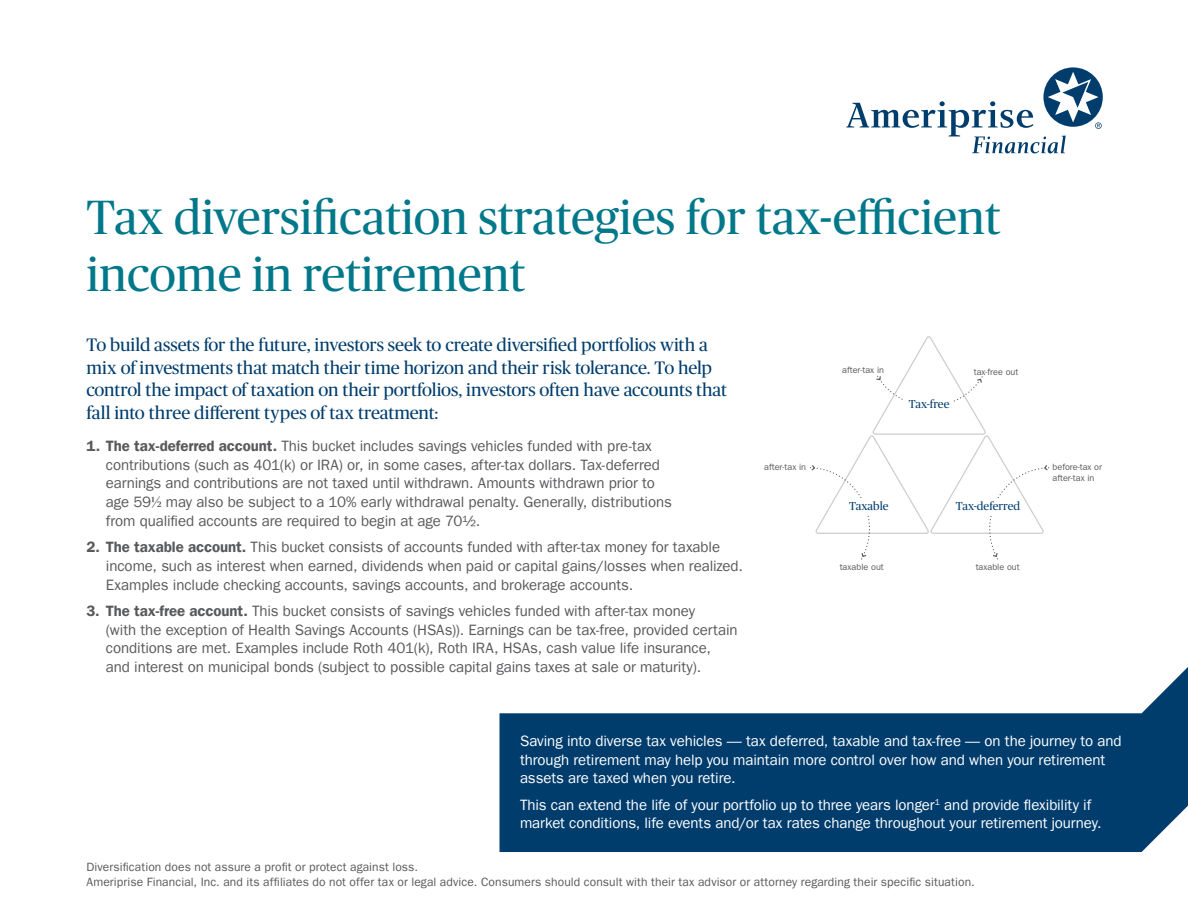
<style>
.page{position:relative;width:1188px;height:918px;background:#fff}
.page>*{position:absolute;margin:0;border:0;box-sizing:border-box;transform-origin:0 0}
.t1{font:48px/57px "Publico Headline";color:#00788a}
.t2{font:18px/22.5px "Publico Headline";letter-spacing:-.01em;color:#003d6d}
.t3{font:15px/18.8px "ITC Frank Goth For AMPF";letter-spacing:-.005em;color:#58595b}
.t4{font:15px/18.8px "ITC Frank Goth For AMPF";letter-spacing:-.005em;color:#fff}
.t5{font:12px/15px "ITC Frank Goth For AMPF";letter-spacing:.01em;color:#58595b}
.t6{font:11.55px "Publico Headline";color:#003d6d}
.t7{font:9.15px/10.9px "ITC Franklin Gothic Std";color:#58595b}
.s1{font-family:"ITC Frank Goth For AMPF Dm";font-weight:700}
.s2{font-family:"Publico Headline"}
</style>
<div class="page">
<svg style="left:810px;top:336px;width:240px;height:224px"></svg>
<div style="left:853px;top:499px;width:19px;height:16px;background:#fff"></div>
<div style="left:986px;top:498px;width:19px;height:17px;background:#fff"></div>
<svg style="left:500px;top:667px;width:688px;height:185px;fill:#003d6d"></svg>
<svg style="left:846px;top:67px;width:257px;height:86px"></svg>
<h1 class="t1" style="left:86px;top:186px;width:916px">Tax diversification strategies for tax-efficient income in retirement</h1>
<p class="t2" style="left:86px;top:333px;width:642px">To build assets for the future, investors seek to create diversified portfolios with a mix of investments that match their time horizon and their risk tolerance. To help control the impact of taxation on their portfolios, investors often have accounts that fall into three different types of tax treatment:</p>
<p class="t3" style="left:106px;top:437px;width:567px;text-indent:-19px"><span class="s1">1. The tax-deferred account.</span> This bucket includes savings vehicles funded with pre-tax contributions (such as 401(k) or IRA) or, in some cases, after-tax dollars. Tax-deferred earnings and contributions are not taxed until withdrawn. Amounts withdrawn prior to age 59<span class="s2">½</span> may also be subject to a 10% early withdrawal penalty. Generally, distributions from qualified accounts are required to begin at age 70½.</p>
<p class="t3" style="left:106px;top:538px;width:639px;text-indent:-20px"><span class="s1">2. The taxable account.</span> This bucket consists of accounts funded with after-tax money for taxable income, such as interest when earned, dividends when paid or capital gains/losses when realized.<br>Examples include checking accounts, savings accounts, and brokerage accounts.</p>
<p class="t3" style="left:106px;top:602px;width:633px;text-indent:-20px"><span class="s1">3. The tax-free account.</span> This bucket consists of savings vehicles funded with after-tax money<br>(with the exception of Health Savings Accounts (HSAs)). Earnings can be tax-free, provided certain conditions are met. Examples include Roth 401(k), Roth IRA, HSAs, cash value life insurance, and interest on municipal bonds (subject to possible capital gains taxes at sale or maturity).</p>
<p class="t7" style="left:842px;top:364px;width:43px">after-tax in</p>
<p class="t6" style="left:909px;top:396px;width:42px">Tax-free</p>
<p class="t7" style="left:974px;top:366px;width:46px">tax-free out</p>
<p class="t7" style="left:764px;top:462px;width:43px">after-tax in</p>
<p class="t7" style="left:1053px;top:462px;width:51px">before-tax or after-tax in</p>
<p class="t6" style="left:849px;top:498px;width:41px">Taxable</p>
<p class="t6" style="left:956px;top:498px;width:66px">Tax-deferred</p>
<p class="t7" style="left:840px;top:561px;width:46px">taxable out</p>
<p class="t7" style="left:976px;top:561px;width:46px">taxable out</p>
<p class="t4" style="left:520px;top:731px;width:603px">Saving into diverse tax vehicles — tax deferred, taxable and tax-free — on the journey to and through retirement may help you maintain more control over how and when your retirement assets are taxed when you retire.</p>
<p class="t4" style="left:520px;top:795px;width:583px">This can extend the life of your portfolio up to three years longer<sup>1</sup> and provide flexibility if market conditions, life events and/or tax rates change throughout your retirement journey.</p>
<p class="t5" style="left:86px;top:859px;width:890px">Diversification does not assure a profit or protect against loss.<br>Ameriprise Financial, Inc. and its affiliates do not offer tax or legal advice. Consumers should consult with their tax advisor or attorney regarding their specific situation.</p>
</div>
